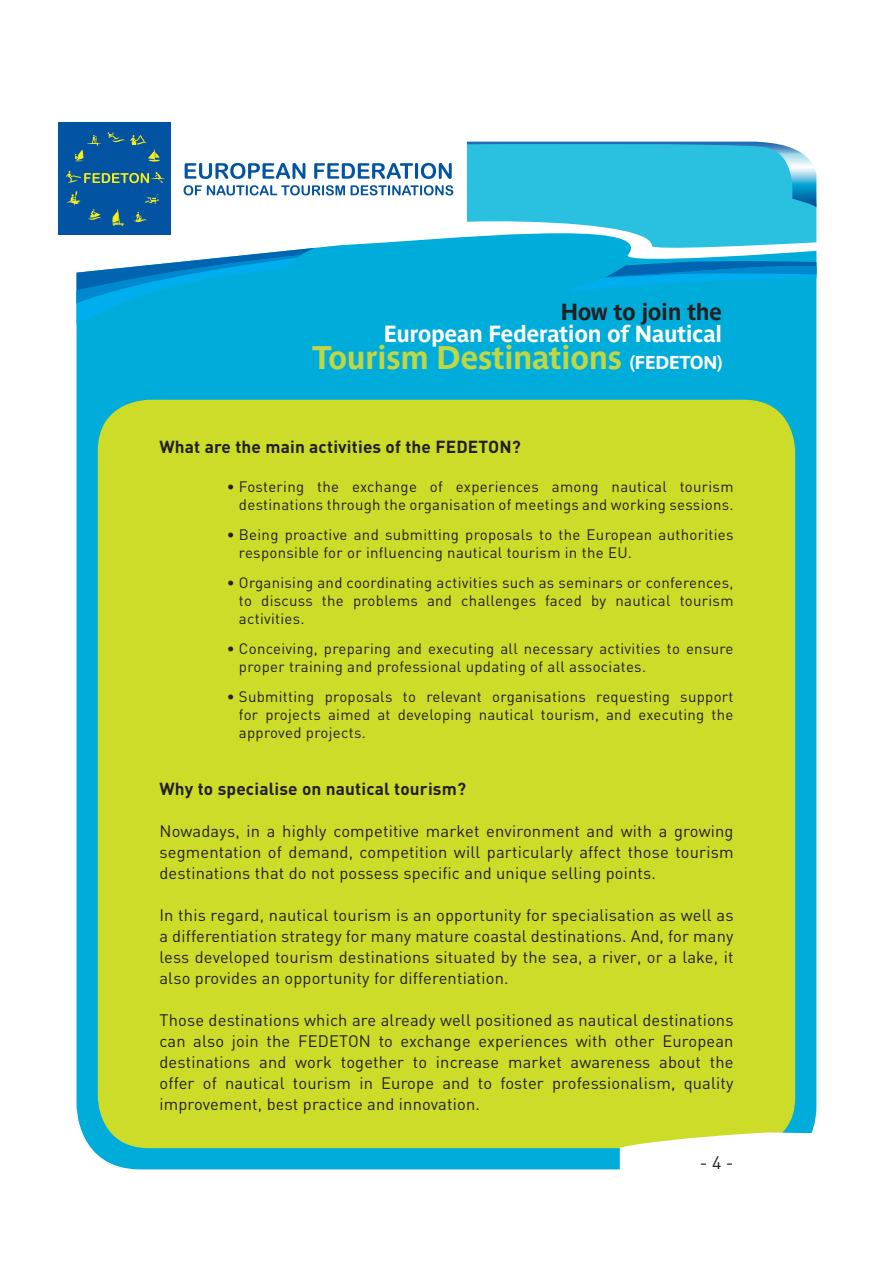
<style>
.page{position:relative;width:893px;height:1263px;background:#fff}
.page>*{position:absolute;margin:0;border:0;box-sizing:border-box;transform-origin:0 0}
.t1{font:700 32.4px "Parisine";letter-spacing:-.02em;color:#bfd743}
.t2{font:700 23.1px "Parisine";letter-spacing:-.02em;color:#fff}
.t3{font:700 23.1px "Parisine";letter-spacing:-.02em;color:#231f20}
.t4{font:18px "DIN";color:#231f20}
.t5{font:700 17.25px "DIN";letter-spacing:.01em;color:#231f20}
.t6{font:16.5px/21px "DIN";letter-spacing:.01em;color:#231f20;text-align:justify}
.t7{font:15px/18px "DIN";letter-spacing:.02em;color:#231f20}
.s1{font-size:18.6px;color:#fff}
</style>
<div class="page">
<div style="left:77px;top:216px;width:739px;height:953px;background:#00acd9"></div>
<svg style="left:77px;top:248px;width:238px;height:76px"></svg>
<svg style="left:568px;top:261px;width:248px;height:31px;background:#0099d4"></svg>
<div style="left:98px;top:400px;width:697px;height:748px;background:#cddc28;border-radius:51px"></div>
<svg style="left:620px;top:1132px;width:194px;height:37px"></svg>
<svg style="left:467px;top:142px;width:349px;height:109px;background:#3cc3e1"></svg>
<div style="left:58px;top:122px;width:407px;height:113px;background:#fff"></div>
<svg style="left:185px;top:163px;width:120px;height:16px"></svg>
<svg style="left:314px;top:163px;width:138px;height:16px"></svg>
<svg style="left:184px;top:185px;width:161px;height:10px"></svg>
<svg style="left:351px;top:185px;width:102px;height:10px"></svg>
<div style="left:58px;top:122px;width:113px;height:113px;background:#0253a1"></div>
<svg style="left:133px;top:212px;width:15px;height:10px"></svg>
<svg style="left:88px;top:209px;width:14px;height:11px"></svg>
<svg style="left:144px;top:194px;width:15px;height:10px"></svg>
<svg style="left:75px;top:135px;width:26px;height:26px"></svg>
<svg style="left:66px;top:191px;width:15px;height:15px"></svg>
<hr style="left:117px;top:209px;width:3px;height:15px;background:#f6ed1a">
<svg style="left:112px;top:211px;width:12px;height:15px"></svg>
<svg style="left:66px;top:171px;width:99px;height:12px"></svg>
<svg style="left:108px;top:132px;width:52px;height:30px"></svg>
<h2 class="t3" style="left:561px;top:299px;width:163px">How to join the</h2>
<h2 class="t2" style="left:384px;top:320px;width:340px">European Federation of Nautical</h2>
<h1 class="t1" style="left:312px;top:338px;width:411px">Tourism Destinations <span class="s1">(FEDETON)</span></h1>
<p class="t5" style="left:159px;top:436px;width:363px">What are the main activities of the FEDETON?</p>
<p class="t7" style="left:227px;top:478px;width:508px;text-align:right">• Fostering the exchange of experiences among nautical tourism destinations through the organisation of meetings and working sessions.</p>
<p class="t7" style="left:239px;top:526px;width:496px;text-indent:-12px">• Being proactive and submitting proposals to the European authorities responsible for or influencing nautical tourism in the EU.</p>
<p class="t7" style="left:239px;top:574px;width:496px;text-align:justify;text-indent:-12px">• Organising and coordinating activities such as seminars or conferences, to discuss the problems and challenges faced by nautical tourism activities.</p>
<p class="t7" style="left:239px;top:640px;width:496px;text-indent:-12px">• Conceiving, preparing and executing all necessary activities to ensure proper training and professional updating of all associates.</p>
<p class="t7" style="left:239px;top:688px;width:496px;text-align:justify;text-indent:-12px">• Submitting proposals to relevant organisations requesting support for projects aimed at developing nautical tourism, and executing the approved projects.</p>
<p class="t5" style="left:159px;top:778px;width:308px">Why to specialise on nautical tourism?</p>
<p class="t6" style="left:159px;top:820px;width:576px">Nowadays, in a highly competitive market environment and with a growing segmentation of demand, competition will particularly affect those tourism destinations that do not possess specific and unique selling points.</p>
<p class="t6" style="left:159px;top:904px;width:576px">In this regard, nautical tourism is an opportunity for specialisation as well as a differentiation strategy for many mature coastal destinations. And, for many less developed tourism destinations situated by the sea, a river, or a lake, it also provides an opportunity for differentiation.</p>
<p class="t6" style="left:159px;top:1009px;width:576px">Those destinations which are already well positioned as nautical destinations can also join the FEDETON to exchange experiences with other European destinations and work together to increase market awareness about the offer of nautical tourism in Europe and to foster professionalism, quality improvement, best practice and innovation.</p>
<p class="t4" style="left:700px;top:1152px;width:35px">- 4 -</p>
</div>
